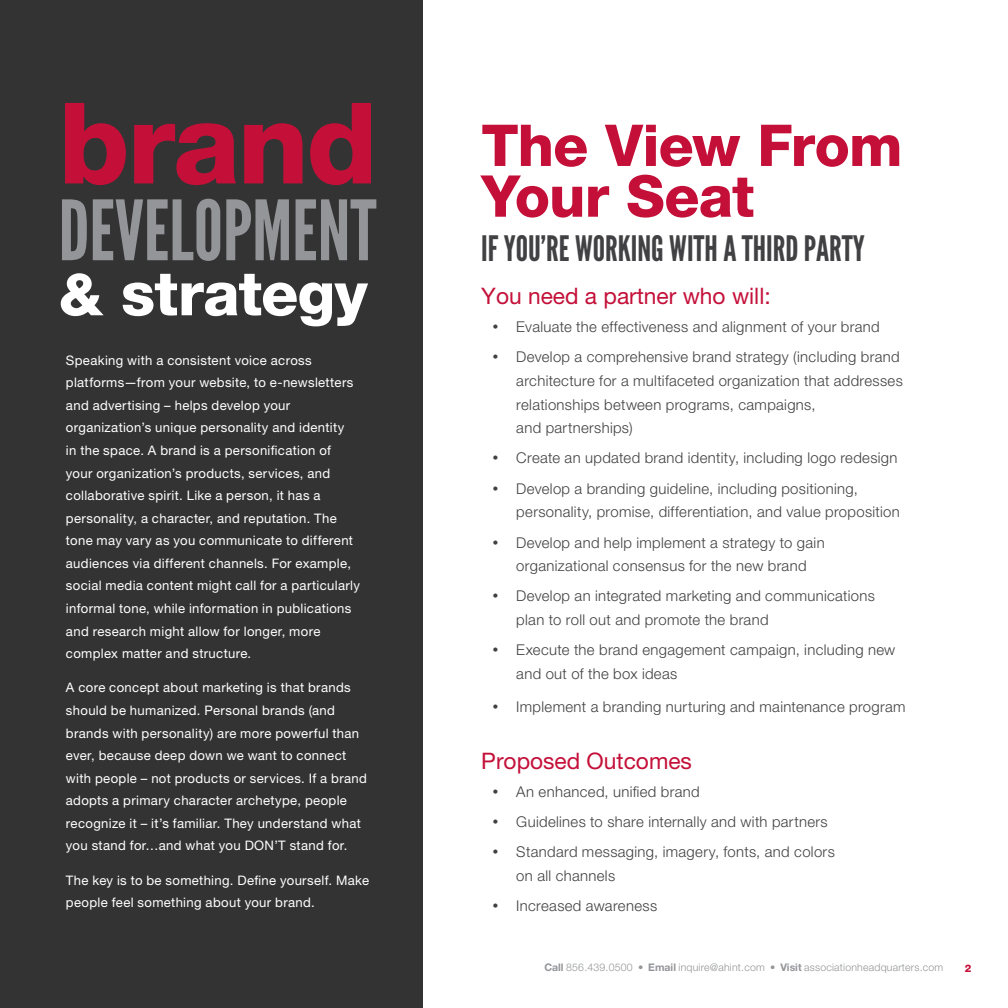
<style>
.page{position:relative;width:1008px;height:1008px;background:#fff}
.page>*{position:absolute;margin:0;border:0;box-sizing:border-box;transform-origin:0 0}
.Normal2{font:800 112.7px "Helvetica Neue LT Pro";letter-spacing:-.02em;color:#c41039}
.Normal2-2{font:82.77px "League Gothic";color:#939598}
.Normal2-3{font:800 61.25px "Helvetica Neue LT Pro";letter-spacing:-.01em;color:#fff}
.t1{font:800 57.75px/50.8px "Helvetica Neue LT Pro";letter-spacing:-.015em;color:#c41039}
.t2{font:35px "League Gothic";color:#414042}
.t3{font:22.75px "Helvetica Neue LT Pro";color:#c41039}
.t4{font:300 14.88px/23.6px "Helvetica Neue LT Pro";letter-spacing:.02em;color:#414042}
.t5{font:13.12px/22.6px "Helvetica Neue LT Pro";letter-spacing:.025em;color:#fff}
.t6{font:300 10.5px "Helvetica Neue LT Pro";letter-spacing:.02em;color:#939598}
.t7{font:800 10.5px "Helvetica Neue LT Pro";color:#c41039}
.s1{font-size:57.57px}
.s2{font-family:"Gibson"}
.s3{font-weight:700}
.s4{font-stretch:condensed}
</style>
<div class="page">
<div style="left:0;top:0;width:422px;height:1008px;background:#333334"></div>
<p class="Normal2" style="left:59px;top:76px;width:320px">brand</p>
<p class="Normal2-2" style="left:59px;top:181px;width:319px">DEVELOPMENT</p>
<p class="Normal2-3" style="left:59px;top:257px;width:311px"><span class="s1">&amp;</span> strategy</p>
<p class="t5" style="left:66px;top:349px;width:296px">Speaking with a consistent voice across platforms—from your website, to e-newsletters and advertising – helps develop your organization’s unique personality and identity<br>in the space. A brand is a personification of your organization’s products, services, and collaborative spirit. Like a person, it has a personality, a character, and reputation. The tone may vary as you communicate to different audiences via different channels. For example, social media content might call for a particularly informal tone, while information in publications and research might allow for longer, more complex matter and structure.</p>
<p class="t5" style="left:66px;top:676px;width:302px">A core concept about marketing is that brands should be humanized. Personal brands (and brands with personality) are more powerful than ever, because deep down we want to connect with people – not products or services. If a brand adopts a primary character archetype, people recognize it – it’s familiar. They understand what you stand for…and what you DON’T stand for.</p>
<p class="t5" style="left:66px;top:868px;width:305px">The key is to be something. Define yourself. Make people feel something about your brand.</p>
<p class="t1" style="left:481px;top:120px;width:423px">The View From<br>Your Seat</p>
<p class="t2" style="left:481px;top:228px;width:385px">IF YOU’RE WORKING WITH A THIRD PARTY</p>
<p class="t3" style="left:481px;top:283px;width:291px">You need a partner who will:</p>
<p class="t4" style="left:492px;top:315px;width:389px"><span class="s2">•</span> Evaluate the effectiveness and alignment of your brand</p>
<p class="t4" style="left:516px;top:345px;width:388px;text-indent:-24px"><span class="s2">•</span> Develop a comprehensive brand strategy (including brand architecture for a multifaceted organization that addresses relationships between programs, campaigns,<br>and partnerships)</p>
<p class="t4" style="left:492px;top:446px;width:407px"><span class="s2">•</span> Create an updated brand identity, including logo redesign</p>
<p class="t4" style="left:516px;top:476px;width:385px;text-indent:-24px"><span class="s2">•</span> Develop a branding guideline, including positioning, personality, promise, differentiation, and value proposition</p>
<p class="t4" style="left:492px;top:530px;width:334px;text-align:center"><span class="s2">•</span> Develop and help implement a strategy to gain organizational consensus for the new brand</p>
<p class="t4" style="left:516px;top:584px;width:360px;text-indent:-24px"><span class="s2">•</span> Develop an integrated marketing and communications plan to roll out and promote the brand</p>
<p class="t4" style="left:516px;top:638px;width:381px;text-indent:-24px"><span class="s2">•</span> Execute the brand engagement campaign, including new and out of the box ideas</p>
<p class="t4" style="left:492px;top:694px;width:415px"><span class="s2">•</span> Implement a branding nurturing and maintenance program</p>
<p class="t3" style="left:481px;top:747px;width:212px">Proposed Outcomes</p>
<p class="t4" style="left:492px;top:779px;width:209px"><span class="s2">•</span> An enhanced, unified brand</p>
<p class="t4" style="left:492px;top:809px;width:337px"><span class="s2">•</span> Guidelines to share internally and with partners</p>
<p class="t4" style="left:516px;top:840px;width:320px;text-indent:-24px"><span class="s2">•</span> Standard messaging, imagery, fonts, and colors on all channels</p>
<p class="t4" style="left:492px;top:893px;width:167px"><span class="s2">•</span> Increased awareness</p>
<p class="t6" style="left:544px;top:961px;width:400px"><span class="s3">Call</span> 856.439.0500 <span class="s4">•</span> <span class="s3">Email</span> inquire@ahint.com <span class="s4">•</span> <span class="s3">Visit</span> associationheadquarters.com</p>
<p class="t7" style="left:965px;top:962px;width:8px">2</p>
</div>
